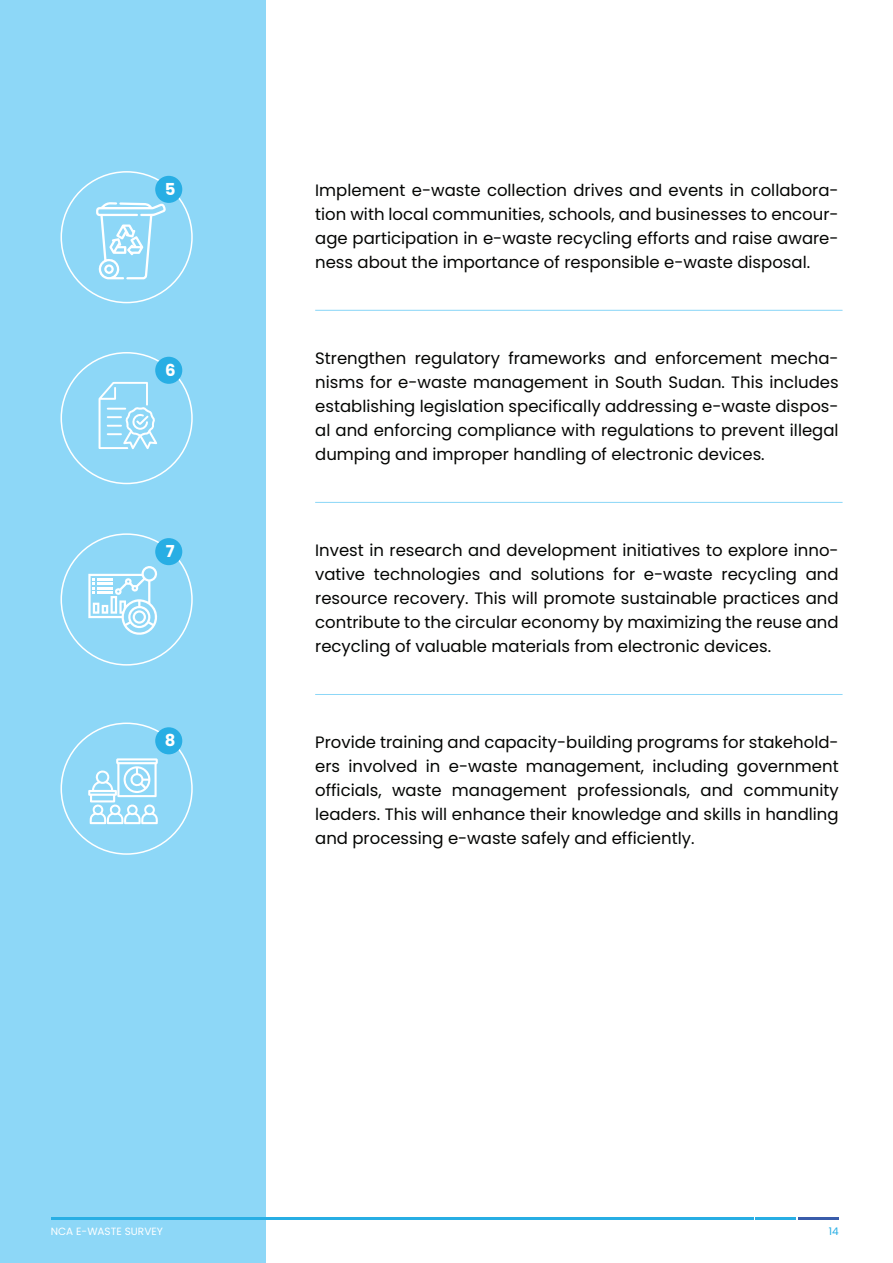
<style>
.page{position:relative;width:893px;height:1263px;background:#fff}
.page>*{position:absolute;margin:0;border:0;box-sizing:border-box;transform-origin:0 0}
.t1{font:16.5px/24px "Poppins";color:#040503;text-align:justify}
.t2{font:700 16.5px "Poppins";color:#fff}
.t3{font:10.5px "Poppins";color:#fff}
.t4{font:10.5px "Poppins";color:#28aee4}
</style>
<div class="page">
<div style="left:0;top:0;width:266px;height:1263px;background:#8dd7f7"></div>
<hr style="left:51px;top:1218px;width:702px;height:2px;background:#28aee4">
<hr style="left:756px;top:1218px;width:40px;height:2px;background:#28aee4">
<hr style="left:799px;top:1218px;width:40px;height:2px;background:#395caa">
<hr style="left:315px;top:310px;width:527px;height:1px;background:#8dd7f7">
<hr style="left:315px;top:502px;width:527px;height:1px;background:#8dd7f7">
<hr style="left:315px;top:694px;width:527px;height:1px;background:#8dd7f7">
<div style="left:155px;top:176px;width:27px;height:27px;background:#28aee4;border-radius:50%"></div>
<div style="left:155px;top:357px;width:27px;height:27px;background:#28aee4;border-radius:50%"></div>
<div style="left:155px;top:538px;width:27px;height:27px;background:#28aee4;border-radius:50%"></div>
<div style="left:155px;top:727px;width:27px;height:27px;background:#28aee4;border-radius:50%"></div>
<svg style="left:88px;top:566px;width:69px;height:69px"></svg>
<svg style="left:99px;top:382px;width:58px;height:67px"></svg>
<svg style="left:88px;top:758px;width:70px;height:66px"></svg>
<svg style="left:96px;top:202px;width:70px;height:77px"></svg>
<p class="t2" style="left:165px;top:180px;width:12px">5</p>
<p class="t1" style="left:315px;top:178px;width:525px">Implement e-waste collection drives and events in collabora&shy;tion with local communities, schools, and businesses to encour&shy;age participation in e-waste recycling efforts and raise aware&shy;ness about the importance of responsible e-waste disposal.</p>
<p class="t2" style="left:165px;top:360px;width:12px">6</p>
<p class="t1" style="left:315px;top:346px;width:525px">Strengthen regulatory frameworks and enforcement mecha&shy;nisms for e-waste management in South Sudan. This includes establishing legislation specifically addressing e-waste dispos&shy;al and enforcing compliance with regulations to prevent illegal dumping and improper handling of electronic devices.</p>
<p class="t2" style="left:166px;top:542px;width:10px">7</p>
<p class="t1" style="left:315px;top:538px;width:525px">Invest in research and development initiatives to explore inno&shy;vative technologies and solutions for e-waste recycling and resource recovery. This will promote sustainable practices and contribute to the circular economy by maximizing the reuse and recycling of valuable materials from electronic devices.</p>
<p class="t2" style="left:165px;top:731px;width:12px">8</p>
<p class="t1" style="left:315px;top:730px;width:525px">Provide training and capacity-building programs for stakehold&shy;ers involved in e-waste management, including government officials, waste management professionals, and community leaders. This will enhance their knowledge and skills in handling and processing e-waste safely and efficiently.</p>
<p class="t3" style="left:51px;top:1225px;width:114px">NCA E-WASTE SURVEY</p>
<p class="t4" style="left:829px;top:1225px;width:11px">14</p>
</div>
